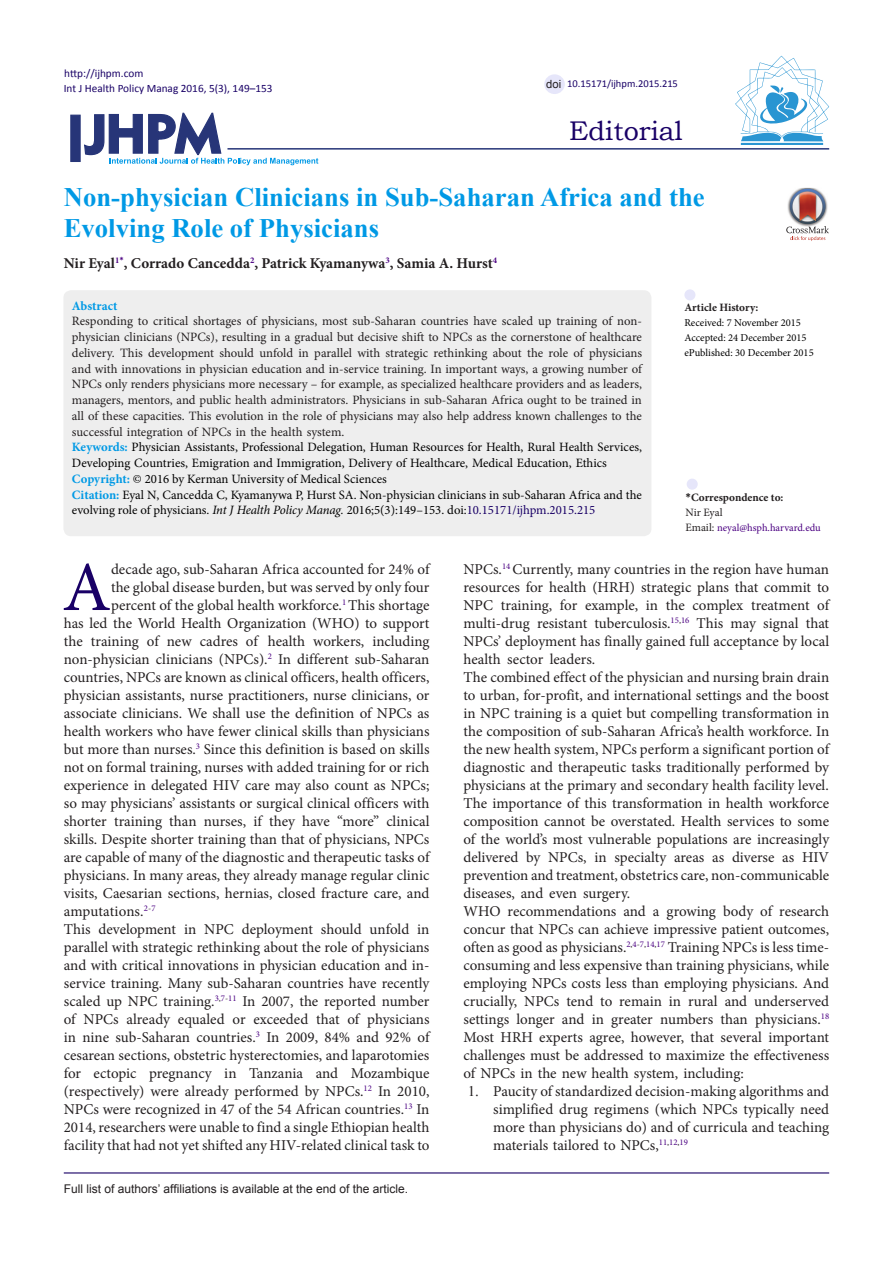
<style>
.page{position:relative;width:893px;height:1263px;background:#fff}
.page>*{position:absolute;margin:0;border:0;box-sizing:border-box;transform-origin:0 0}
.t1{font:70.35px "Minion Pro";color:#190066}
.t2{font:27px "Bookman Old Style";color:#190066}
.Default{font:700 26.7px/31.5px "Times New Roman";color:#0099e5}
.t3{font:15px/18px "Minion Pro";color:#231f20;text-align:justify}
.Default-2{font:700 15px "Minion Pro";color:#231f20}
.List_Paragraph{font:12.75px/15.8px "Minion Pro";color:#231f20;text-align:justify}
.List_Paragraph-2{font:12.75px/15.8px "Minion Pro";color:#000}
.Default-3{font:12.75px/15.8px "Minion Pro";color:#000}
.Default-4{font:700 12.75px "Minion Pro";color:#0099e5}
.t4{font:12px "Arial";color:#231f20}
.t5{font:11.25px "Calibri";color:#190066}
.t6{font:700 11.25px "Minion Pro";color:#231f20}
.t7{font:11.25px "Minion Pro";color:#231f20}
.t8{font:11.25px "Arial";color:#231f20}
.t9{font:10.5px "Minion Pro";color:#000}
.t10{font:10.5px "Minion Pro";letter-spacing:-.005em;color:#4b0082}
.t11{font:10.5px "Calibri";color:#190066}
.s1{font-weight:700;color:#0099e5}
.s2{font-style:italic}
.s3{color:#190066}
.s4{font-family:"Calibri"}
.s5{font-size:11.25px;color:#231f20}
</style>
<div class="page">
<svg style="left:84px;top:112px;width:234px;height:53px"></svg>
<div style="left:70px;top:115px;width:11px;height:47px;background:#273578;border:1px solid #273578"></div>
<hr style="left:227px;top:148px;width:602px;height:2px;background:#273578">
<div style="left:63px;top:290px;width:588px;height:246px;background:#eee;border-radius:8px"></div>
<div style="left:687px;top:479px;width:11px;height:11px;background:#e6e6fa;border-radius:50%"></div>
<div style="left:684px;top:289px;width:11px;height:11px;background:#e6e6fa;border-radius:50%"></div>
<hr style="left:64px;top:1172px;width:765px;height:1px;background:#190066">
<hr style="left:741px;top:143px;width:82px;height:2px;background:#2995d2">
<svg style="left:735px;top:56px;width:94px;height:85px"></svg>
<div style="left:544px;top:74px;width:21px;height:20px;background:#e6e6fa;border-radius:50%"></div>
<img style="left:798px;top:188px;width:18px;height:1px">
<svg style="left:786px;top:189px;width:43px;height:52px"></svg>
<p class="t5" style="left:64px;top:66px;width:81px">http://ijhpm.com</p>
<p class="t5" style="left:64px;top:81px;width:210px">Int J Health Policy Manag 2016, 5(3), 149–153</p>
<p class="t8" style="left:546px;top:76px;width:17px">doi</p>
<p class="t11" style="left:567px;top:77px;width:112px">10.15171/ijhpm.2015.215</p>
<p class="t2" style="left:569px;top:113px;width:115px">Editorial</p>
<p class="Default" style="left:64px;top:180px;width:642px">Non-physician Clinicians in Sub-Saharan Africa and the<br>Evolving Role of Physicians</p>
<p class="Default-2" style="left:64px;top:253px;width:435px">Nir Eyal<sup>1</sup><sup>*</sup>, Corrado Cancedda<sup>2</sup>, Patrick Kyamanywa<sup>3</sup>, Samia A. Hurst<sup>4</sup></p>
<p class="Default-4" style="left:72px;top:296px;width:47px">Abstract</p>
<p class="List_Paragraph" style="left:72px;top:313px;width:572px">Responding to critical shortages of physicians, most sub-Saharan countries have scaled up training of non&shy;physician clinicians (NPCs), resulting in a gradual but decisive shift to NPCs as the cornerstone of healthcare delivery. This development should unfold in parallel with strategic rethinking about the role of physicians and with innovations in physician education and in-service training. In important ways, a growing number of NPCs only renders physicians more necessary – for example, as specialized healthcare providers and as leaders, managers, mentors, and public health administrators. Physicians in sub-Saharan Africa ought to be trained in all of these capacities. This evolution in the role of physicians may also help address known challenges to the successful integration of NPCs in the health system.</p>
<p class="List_Paragraph-2" style="left:72px;top:439px;width:572px"><span class="s1">Keywords:</span> Physician Assistants, Professional Delegation, Human Resources for Health, Rural Health Services,<br>Developing Countries, Emigration and Immigration, Delivery of Healthcare, Medical Education, Ethics</p>
<p class="List_Paragraph-2" style="left:72px;top:471px;width:316px"><span class="s1">Copyright:</span> © 2016 by Kerman University of Medical Sciences</p>
<p class="Default-3" style="left:72px;top:487px;width:572px"><span class="s1">Citation:</span> Eyal N, Cancedda C, Kyamanywa P, Hurst SA. Non-physician clinicians in sub-Saharan Africa and the evolving role of physicians. <span class="s2">Int J Health Policy Manag.</span> 2016;5(3):149–153. doi:<span class="s3">10.15171/ijhpm.2015.215</span></p>
<p class="t6" style="left:685px;top:489px;width:99px"><span class="s4">*</span>Correspondence to:</p>
<p class="t6" style="left:684px;top:300px;width:76px">Article History:</p>
<p class="t9" style="left:684px;top:316px;width:118px">Received: 7 November 2015</p>
<p class="t9" style="left:684px;top:331px;width:124px">Accepted: 24 December 2015</p>
<p class="t9" style="left:684px;top:346px;width:131px">ePublished: 30 December 2015</p>
<p class="t7" style="left:685px;top:505px;width:39px">Nir Eyal</p>
<p class="t10" style="left:685px;top:520px;width:137px"><span class="s5">Email:</span> neyal@hsph.harvard.edu</p>
<p class="t1" style="left:62px;top:540px;width:50px">A</p>
<p class="t3" style="left:111px;top:560px;width:320px">decade ago, sub-Saharan Africa accounted for 24% of</p>
<p class="t3" style="left:111px;top:578px;width:320px">the global disease burden, but was served by only four</p>
<p class="t3" style="left:111px;top:596px;width:320px">percent of the global health workforce.<sup>1</sup> This shortage</p>
<p class="t3" style="left:64px;top:614px;width:367px">has led the World Health Organization (WHO) to support</p>
<p class="t3" style="left:64px;top:632px;width:367px">the training of new cadres of health workers, including</p>
<p class="t3" style="left:64px;top:650px;width:367px">non-physician clinicians (NPCs).<sup>2</sup> In different sub-Saharan</p>
<p class="t3" style="left:64px;top:668px;width:367px">countries, NPCs are known as clinical officers, health officers,</p>
<p class="t3" style="left:64px;top:686px;width:367px">physician assistants, nurse practitioners, nurse clinicians, or</p>
<p class="t3" style="left:64px;top:704px;width:367px">associate clinicians. We shall use the definition of NPCs as</p>
<p class="t3" style="left:64px;top:722px;width:367px">health workers who have fewer clinical skills than physicians</p>
<p class="t3" style="left:64px;top:740px;width:367px">but more than nurses.<sup>3</sup> Since this definition is based on skills</p>
<p class="t3" style="left:64px;top:758px;width:367px">not on formal training, nurses with added training for or rich</p>
<p class="t3" style="left:64px;top:776px;width:367px">experience in delegated HIV care may also count as NPCs;</p>
<p class="t3" style="left:64px;top:794px;width:367px">so may physicians’ assistants or surgical clinical officers with</p>
<p class="t3" style="left:64px;top:812px;width:367px">shorter training than nurses, if they have “more” clinical</p>
<p class="t3" style="left:64px;top:830px;width:367px">skills. Despite shorter training than that of physicians, NPCs</p>
<p class="t3" style="left:64px;top:848px;width:367px">are capable of many of the diagnostic and therapeutic tasks of</p>
<p class="t3" style="left:64px;top:866px;width:367px">physicians. In many areas, they already manage regular clinic</p>
<p class="t3" style="left:64px;top:884px;width:367px">visits, Caesarian sections, hernias, closed fracture care, and</p>
<p class="t3" style="left:64px;top:902px;width:93px">amputations.<sup>2</sup><sup>-</sup><sup>7</sup></p>
<p class="t3" style="left:64px;top:920px;width:367px">This development in NPC deployment should unfold in parallel with strategic rethinking about the role of physicians and with critical innovations in physician education and in&shy;service training. Many sub-Saharan countries have recently scaled up NPC training.<sup>3</sup><sup>,</sup><sup>7</sup><sup>-</sup><sup>11</sup> In 2007, the reported number of NPCs already equaled or exceeded that of physicians in nine sub-Saharan countries.<sup>3</sup> In 2009, 84% and 92% of cesarean sections, obstetric hysterectomies, and laparotomies for ectopic pregnancy in Tanzania and Mozambique (respectively) were already performed by NPCs.<sup>12</sup> In 2010, NPCs were recognized in 47 of the 54 African countries.<sup>13</sup> In 2014, researchers were unable to find a single Ethiopian health facility that had not yet shifted any HIV-related clinical task to</p>
<p class="t4" style="left:64px;top:1181px;width:346px">Full list of authors’ affiliations is available at the end of the article.</p>
<p class="t3" style="left:463px;top:560px;width:367px">NPCs.<sup>14</sup> Currently, many countries in the region have human resources for health (HRH) strategic plans that commit to NPC training, for example, in the complex treatment of multi-drug resistant tuberculosis.<sup>15</sup><sup>,</sup><sup>16</sup> This may signal that NPCs’ deployment has finally gained full acceptance by local health sector leaders.</p>
<p class="t3" style="left:463px;top:668px;width:367px">The combined effect of the physician and nursing brain drain to urban, for-profit, and international settings and the boost in NPC training is a quiet but compelling transformation in the composition of sub-Saharan Africa’s health workforce. In the new health system, NPCs perform a significant portion of diagnostic and therapeutic tasks traditionally performed by physicians at the primary and secondary health facility level.</p>
<p class="t3" style="left:463px;top:794px;width:367px">The importance of this transformation in health workforce composition cannot be overstated. Health services to some of the world’s most vulnerable populations are increasingly delivered by NPCs, in specialty areas as diverse as HIV prevention and treatment, obstetrics care, non-communicable diseases, and even surgery.</p>
<p class="t3" style="left:463px;top:902px;width:367px">WHO recommendations and a growing body of research concur that NPCs can achieve impressive patient outcomes, often as good as physicians.<sup>2</sup><sup>,</sup><sup>4</sup><sup>-</sup><sup>7</sup><sup>,</sup><sup>14</sup><sup>,</sup><sup>17</sup> Training NPCs is less time&shy;consuming and less expensive than training physicians, while employing NPCs costs less than employing physicians. And crucially, NPCs tend to remain in rural and underserved settings longer and in greater numbers than physicians.<sup>18<br></sup>Most HRH experts agree, however, that several important challenges must be addressed to maximize the effectiveness of NPCs in the new health system, including:</p>
<p class="t3" style="left:493px;top:1082px;width:337px">Paucity of standardized decision-making algorithms and simplified drug regimens (which NPCs typically need more than physicians do) and of curricula and teaching materials tailored to NPCs,<sup>11</sup><sup>,</sup><sup>12</sup><sup>,</sup><sup>19</sup></p>
</div>
